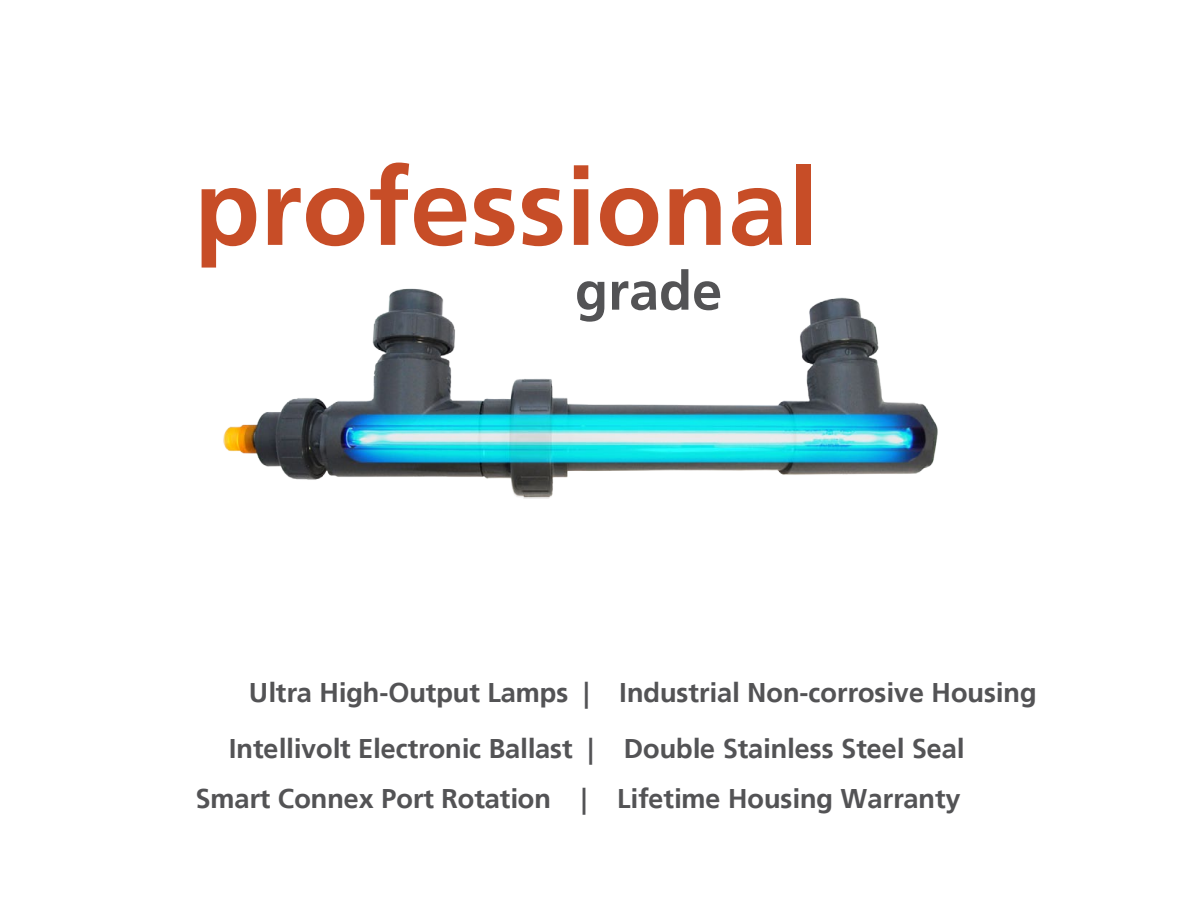
<style>
.page{position:relative;width:1188px;height:918px;background:#fff}
.page>*{position:absolute;margin:0;border:0;box-sizing:border-box;transform-origin:0 0}
.t1{font:700 108px "Frutiger Linotype";color:#c74d27}
.t2{font:700 54px "Frutiger Linotype";color:#535355}
.t3{font:700 27px/50.4px "Frutiger Linotype";color:#535355;text-align:right}
</style>
<div class="page">
<img style="left:223px;top:288px;width:715px;height:211px">
<h1 class="t1" style="left:194px;top:142px;width:626px">professional</h1>
<h2 class="t2" style="left:575px;top:258px;width:149px">grade</h2>
<p class="t3" style="left:249px;top:668px;width:789px">Ultra High-Output Lamps | Industrial Non-corrosive Housing</p>
<p class="t3" style="left:195px;top:723px;width:771px">Intellivolt Electronic Ballast | Double Stainless Steel Seal<br>Smart Connex Port Rotation | Lifetime Housing Warranty</p>
</div>
